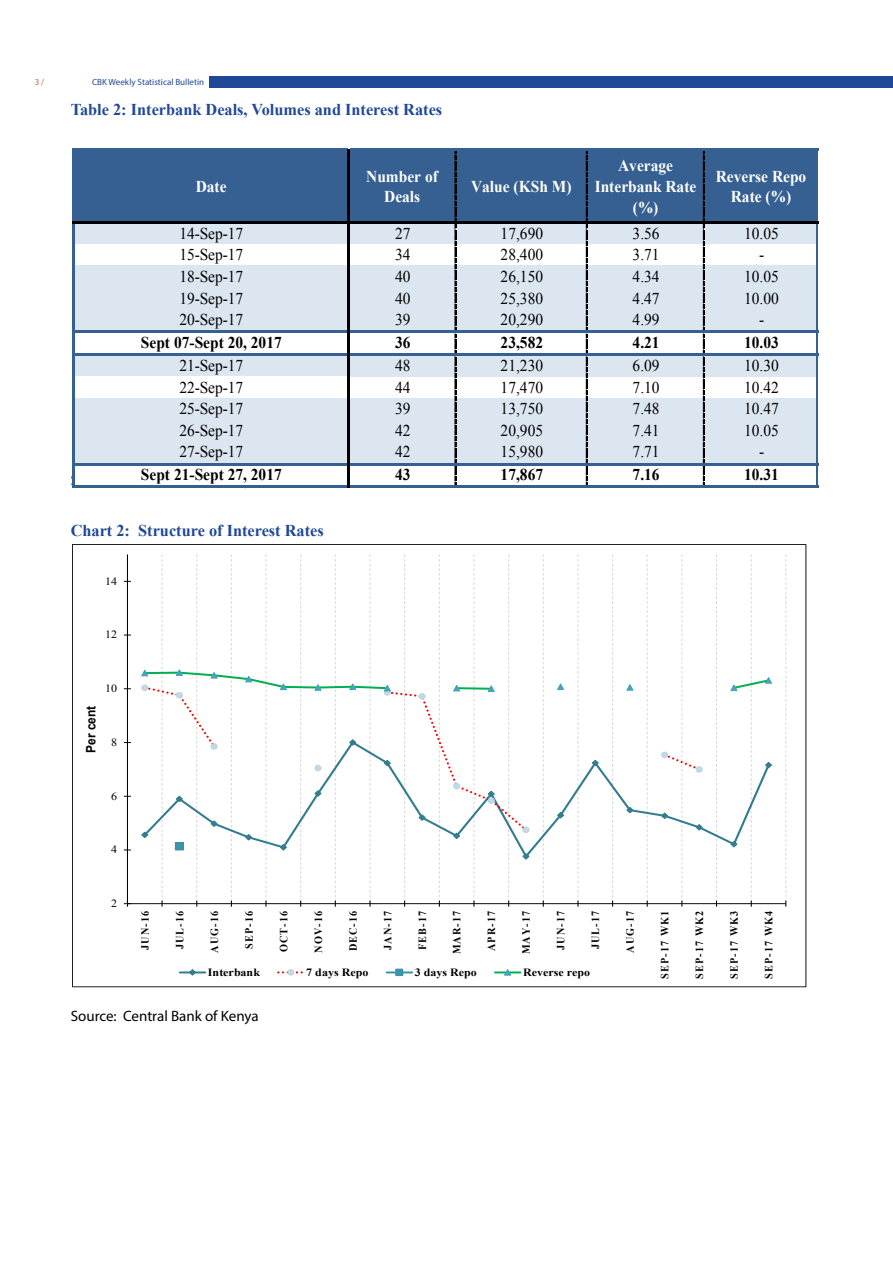
<style>
.page{position:relative;width:893px;height:1263px;background:#fff}
.page>*{position:absolute;margin:0;border:0;box-sizing:border-box;transform-origin:0 0}
.t1{font:16.5px "Times New Roman";color:#000;scale:.94 1}
.t2{font:700 16.5px "Times New Roman";color:#1f4898}
.t3{font:700 16.5px "Times New Roman";color:#000;scale:.94 1}
.t4{font:700 16.5px/20.9px "Times New Roman";color:#fff;text-align:center;scale:.94 1}
.t5{font:15px "Myriad Pro";color:#000}
.t6{font:700 12.9px "Arial";color:#000;scale:.92 1}
.t7{font:700 11.1px "Times New Roman";letter-spacing:.105em;color:#000;scale:.92 1}
.t8{font:700 11.1px "Times New Roman";color:#000;scale:1.08 1}
.t9{font:11.1px "Times New Roman";color:#000;scale:1.08 1}
.t10{font:9px "Myriad Pro";color:#1f4898}
.t11{font:9px "Myriad Pro";color:#b76d3e}
</style>
<div class="page">
<div style="left:209px;top:77px;width:684px;height:11px;background:#1f4898"></div>
<div style="left:73px;top:150px;width:745px;height:72px;background:#366092"></div>
<div style="left:73px;top:222px;width:745px;height:22px;background:#dce6f1"></div>
<div style="left:73px;top:266px;width:745px;height:66px;background:#dce6f1"></div>
<div style="left:73px;top:355px;width:745px;height:21px;background:#dce6f1"></div>
<div style="left:73px;top:398px;width:745px;height:66px;background:#dce6f1"></div>
<hr style="left:74px;top:149px;width:273px;height:2px;background:#366092">
<hr style="left:72px;top:149px;width:2px;height:72px;background:#366092">
<hr style="left:74px;top:330px;width:273px;height:3px;background:#366092">
<hr style="left:74px;top:353px;width:273px;height:3px;background:#366092">
<hr style="left:74px;top:463px;width:273px;height:3px;background:#366092">
<hr style="left:74px;top:485px;width:273px;height:3px;background:#366092">
<hr style="left:72px;top:224px;width:2px;height:264px;background:#366092">
<hr style="left:347px;top:149px;width:3px;height:339px;background:#000">
<svg style="left:455px;top:152px;width:1px;height:333px"></svg>
<svg style="left:586px;top:152px;width:2px;height:333px"></svg>
<svg style="left:703px;top:152px;width:2px;height:333px"></svg>
<hr style="left:816px;top:224px;width:2px;height:264px;background:#366092">
<hr style="left:350px;top:149px;width:468px;height:2px;background:#366092">
<hr style="left:72px;top:221px;width:746px;height:3px;background:#000">
<hr style="left:350px;top:330px;width:468px;height:3px;background:#366092">
<hr style="left:350px;top:353px;width:468px;height:3px;background:#366092">
<hr style="left:350px;top:463px;width:468px;height:3px;background:#366092">
<hr style="left:350px;top:485px;width:468px;height:3px;background:#366092">
<hr style="left:127px;top:554px;width:1px;height:350px;background:#000">
<hr style="left:127px;top:903px;width:659px;height:1px;background:#000">
<svg style="left:124px;top:901px;width:7px;height:6px"></svg>
<svg style="left:785px;top:554px;width:1px;height:353px"></svg>
<svg style="left:141px;top:554px;width:632px;height:353px"></svg>
<hr style="left:180px;top:971px;width:25px;height:2px;background:#317c90">
<svg style="left:188px;top:969px;width:8px;height:7px"></svg>
<svg style="left:278px;top:969px;width:25px;height:6px"></svg>
<div style="left:287px;top:969px;width:7px;height:6px;border:1px solid #bcd6e1;border-radius:50%"></div>
<hr style="left:387px;top:971px;width:25px;height:2px;background:#3a90a7">
<div style="left:396px;top:969px;width:7px;height:6px;background:#3f92a9"></div>
<div style="left:395px;top:969px;width:8px;height:7px;border:1px solid #3a90a7"></div>
<hr style="left:495px;top:971px;width:25px;height:2px;background:#00b050">
<svg style="left:503px;top:969px;width:9px;height:7px"></svg>
<p class="t11" style="left:35px;top:77px;width:11px">3 /</p>
<p class="t10" style="left:92px;top:77px;width:114px">CBK Weekly Statistical Bulletin</p>
<p class="t2" style="left:71px;top:98px;width:373px">Table 2: Interbank Deals, Volumes and Interest Rates</p>
<p class="t4" style="left:196px;top:176px;width:34px">Date</p>
<p class="t4" style="left:366px;top:165px;width:78px">Number of<br>Deals</p>
<p class="t4" style="left:471px;top:176px;width:108px">Value (KSh M)</p>
<p class="t4" style="left:595px;top:155px;width:110px">Average<br>Interbank Rate (%)</p>
<p class="t4" style="left:716px;top:165px;width:98px">Reverse Repo<br>Rate (%)</p>
<p class="t1" style="left:179px;top:222px;width:69px">14-Sep-17</p>
<p class="t1" style="left:395px;top:222px;width:18px">27</p>
<p class="t1" style="left:501px;top:222px;width:47px">17,690</p>
<p class="t1" style="left:633px;top:222px;width:30px">3.56</p>
<p class="t1" style="left:744px;top:222px;width:38px">10.05</p>
<p class="t1" style="left:179px;top:244px;width:69px">15-Sep-17</p>
<p class="t1" style="left:395px;top:244px;width:18px">34</p>
<p class="t1" style="left:501px;top:244px;width:47px">28,400</p>
<p class="t1" style="left:633px;top:244px;width:30px">3.71</p>
<p class="t1" style="left:759px;top:244px;width:7px">-</p>
<p class="t1" style="left:179px;top:265px;width:69px">18-Sep-17</p>
<p class="t1" style="left:395px;top:265px;width:18px">40</p>
<p class="t1" style="left:501px;top:265px;width:47px">26,150</p>
<p class="t1" style="left:633px;top:265px;width:30px">4.34</p>
<p class="t1" style="left:744px;top:265px;width:38px">10.05</p>
<p class="t1" style="left:179px;top:287px;width:69px">19-Sep-17</p>
<p class="t1" style="left:395px;top:287px;width:18px">40</p>
<p class="t1" style="left:501px;top:287px;width:47px">25,380</p>
<p class="t1" style="left:633px;top:287px;width:30px">4.47</p>
<p class="t1" style="left:744px;top:287px;width:38px">10.00</p>
<p class="t1" style="left:179px;top:308px;width:69px">20-Sep-17</p>
<p class="t1" style="left:395px;top:308px;width:18px">39</p>
<p class="t1" style="left:501px;top:308px;width:47px">20,290</p>
<p class="t1" style="left:633px;top:308px;width:30px">4.99</p>
<p class="t1" style="left:759px;top:308px;width:7px">-</p>
<p class="t3" style="left:141px;top:331px;width:151px">Sept 07-Sept 20, 2017</p>
<p class="t3" style="left:395px;top:331px;width:18px">36</p>
<p class="t3" style="left:501px;top:331px;width:47px">23,582</p>
<p class="t3" style="left:633px;top:331px;width:30px">4.21</p>
<p class="t3" style="left:744px;top:331px;width:38px">10.03</p>
<p class="t1" style="left:179px;top:354px;width:69px">21-Sep-17</p>
<p class="t1" style="left:395px;top:354px;width:18px">48</p>
<p class="t1" style="left:501px;top:354px;width:47px">21,230</p>
<p class="t1" style="left:633px;top:354px;width:30px">6.09</p>
<p class="t1" style="left:744px;top:354px;width:38px">10.30</p>
<p class="t1" style="left:179px;top:376px;width:69px">22-Sep-17</p>
<p class="t1" style="left:395px;top:376px;width:18px">44</p>
<p class="t1" style="left:501px;top:376px;width:47px">17,470</p>
<p class="t1" style="left:633px;top:376px;width:30px">7.10</p>
<p class="t1" style="left:744px;top:376px;width:38px">10.42</p>
<p class="t1" style="left:179px;top:398px;width:69px">25-Sep-17</p>
<p class="t1" style="left:395px;top:398px;width:18px">39</p>
<p class="t1" style="left:501px;top:398px;width:47px">13,750</p>
<p class="t1" style="left:633px;top:398px;width:30px">7.48</p>
<p class="t1" style="left:744px;top:398px;width:38px">10.47</p>
<p class="t1" style="left:179px;top:419px;width:69px">26-Sep-17</p>
<p class="t1" style="left:395px;top:419px;width:18px">42</p>
<p class="t1" style="left:501px;top:419px;width:47px">20,905</p>
<p class="t1" style="left:633px;top:419px;width:30px">7.41</p>
<p class="t1" style="left:744px;top:419px;width:38px">10.05</p>
<p class="t1" style="left:179px;top:441px;width:69px">27-Sep-17</p>
<p class="t1" style="left:395px;top:441px;width:18px">42</p>
<p class="t1" style="left:501px;top:441px;width:47px">15,980</p>
<p class="t1" style="left:633px;top:441px;width:30px">7.71</p>
<p class="t1" style="left:759px;top:441px;width:7px">-</p>
<p class="t3" style="left:141px;top:463px;width:151px">Sept 21-Sept 27, 2017</p>
<p class="t3" style="left:395px;top:463px;width:18px">43</p>
<p class="t3" style="left:501px;top:463px;width:47px">17,867</p>
<p class="t3" style="left:633px;top:463px;width:30px">7.16</p>
<p class="t3" style="left:744px;top:463px;width:38px">10.31</p>
<p class="t5" style="left:71px;top:471px;width:190px">Source: Central Bank of Kenya</p>
<p class="t2" style="left:71px;top:519px;width:255px">Chart 2: Structure of Interest Rates</p>
<p class="t9" style="left:105px;top:574px;width:13px">14</p>
<p class="t9" style="left:105px;top:627px;width:13px">12</p>
<p class="t6" style="left:82px;top:753px;width:53px;rotate:-90deg">Per cent</p>
<p class="t9" style="left:105px;top:681px;width:13px">10</p>
<p class="t9" style="left:111px;top:735px;width:7px">8</p>
<p class="t9" style="left:111px;top:788px;width:7px">6</p>
<p class="t9" style="left:111px;top:842px;width:7px">4</p>
<p class="t9" style="left:111px;top:896px;width:7px">2</p>
<p class="t7" style="left:137px;top:950px;width:44px;rotate:-90deg">JUN-16</p>
<p class="t7" style="left:172px;top:949px;width:43px;rotate:-90deg">JUL-16</p>
<p class="t7" style="left:207px;top:952px;width:47px;rotate:-90deg">AUG-16</p>
<p class="t7" style="left:241px;top:949px;width:43px;rotate:-90deg">SEP-16</p>
<p class="t7" style="left:276px;top:952px;width:46px;rotate:-90deg">OCT-16</p>
<p class="t7" style="left:311px;top:953px;width:47px;rotate:-90deg">NOV-16</p>
<p class="t7" style="left:345px;top:951px;width:46px;rotate:-90deg">DEC-16</p>
<p class="t7" style="left:380px;top:950px;width:44px;rotate:-90deg">JAN-17</p>
<p class="t7" style="left:415px;top:950px;width:44px;rotate:-90deg">FEB-17</p>
<p class="t7" style="left:449px;top:954px;width:49px;rotate:-90deg">MAR-17</p>
<p class="t7" style="left:484px;top:951px;width:45px;rotate:-90deg">APR-17</p>
<p class="t7" style="left:519px;top:954px;width:49px;rotate:-90deg">MAY-17</p>
<p class="t7" style="left:553px;top:950px;width:44px;rotate:-90deg">JUN-17</p>
<p class="t7" style="left:588px;top:949px;width:43px;rotate:-90deg">JUL-17</p>
<p class="t7" style="left:622px;top:952px;width:47px;rotate:-90deg">AUG-17</p>
<p class="t7" style="left:657px;top:979px;width:75px;rotate:-90deg">SEP-17 WK1</p>
<p class="t7" style="left:692px;top:979px;width:75px;rotate:-90deg">SEP-17 WK2</p>
<p class="t7" style="left:726px;top:979px;width:75px;rotate:-90deg">SEP-17 WK3</p>
<p class="t7" style="left:761px;top:979px;width:75px;rotate:-90deg">SEP-17 WK4</p>
<p class="t8" style="left:208px;top:964px;width:50px">Interbank</p>
<p class="t8" style="left:306px;top:964px;width:59px">7 days Repo</p>
<p class="t8" style="left:415px;top:964px;width:59px">3 days Repo</p>
<p class="t8" style="left:523px;top:964px;width:64px">Reverse repo</p>
<p class="t5" style="left:71px;top:1007px;width:190px">Source: Central Bank of Kenya</p>
</div>
